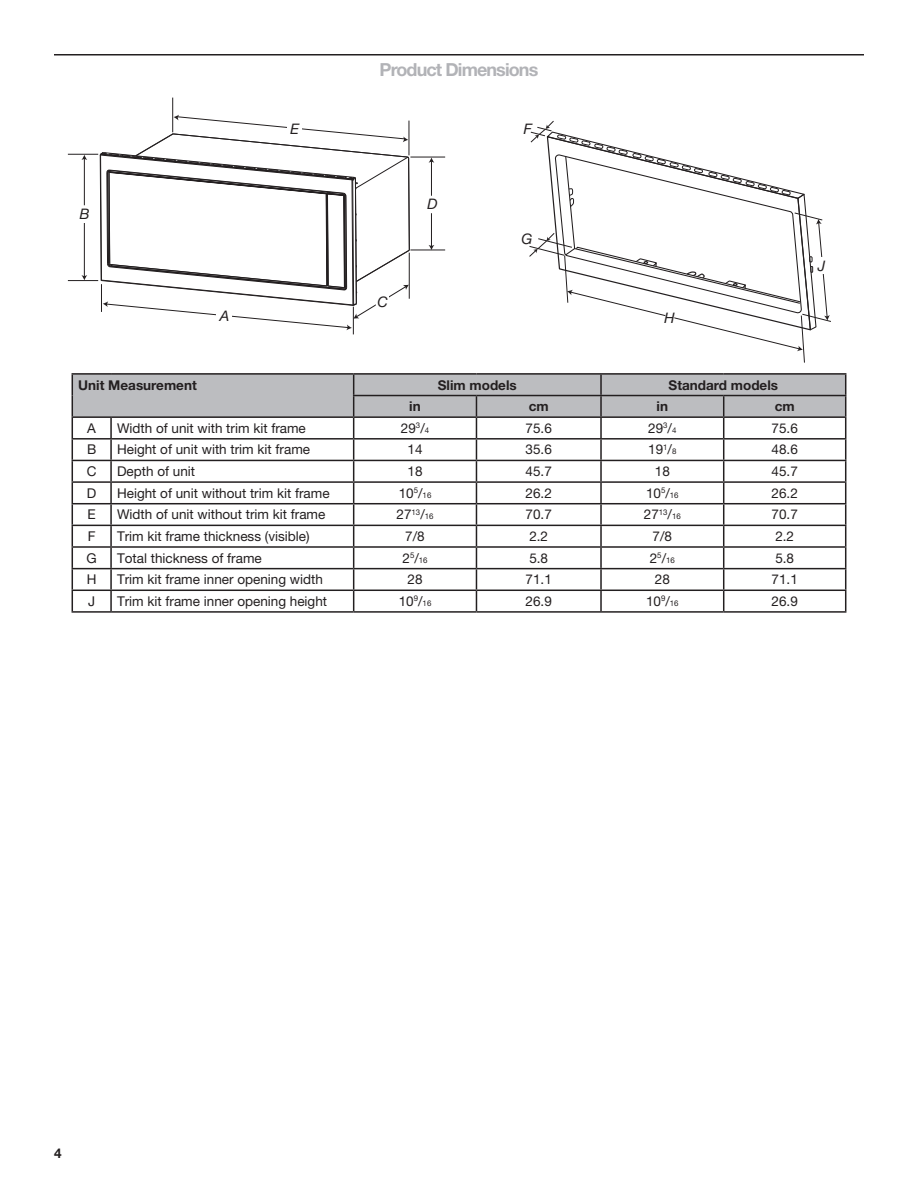
<style>
.page{position:relative;width:918px;height:1188px;background:#fff}
.page>*{position:absolute;margin:0;border:0;box-sizing:border-box;transform-origin:0 0}
.Heading_2{font:700 18px "Helvetica Neue LT Std";letter-spacing:-.05em;color:#b2b3b7}
.t1{font:italic 14.7px "Neue Helvetica BQ";color:#231f20}
.Body{font:13.5px "Helvetica Neue LT Std";color:#231f20}
.Body_Centered{font:13.5px "Helvetica Neue LT Std";color:#231f20}
.Body_Bold{font:700 13.5px "Helvetica Neue LT Std";color:#231f20}
.Body_Bold_Centered{font:700 13.5px "Helvetica Neue LT Std";color:#231f20}
.Body_Centered-2{font:7.8px "Helvetica Neue LT Std";color:#231f20}
.s1{font-size:7.8px}
.s2{font-size:13.5px}
</style>
<div class="page">
<hr style="left:54px;top:54px;width:810px;height:2px;background:#231f20">
<hr style="left:72px;top:373px;width:39px;height:2px;background:#231f20">
<hr style="left:111px;top:373px;width:243px;height:2px;background:#231f20">
<hr style="left:354px;top:373px;width:122px;height:2px;background:#231f20">
<hr style="left:476px;top:373px;width:125px;height:2px;background:#231f20">
<hr style="left:601px;top:373px;width:123px;height:2px;background:#231f20">
<hr style="left:724px;top:373px;width:122px;height:2px;background:#231f20">
<hr style="left:72px;top:611px;width:39px;height:2px;background:#231f20">
<hr style="left:111px;top:611px;width:243px;height:2px;background:#231f20">
<hr style="left:354px;top:611px;width:122px;height:2px;background:#231f20">
<hr style="left:476px;top:611px;width:125px;height:2px;background:#231f20">
<hr style="left:601px;top:611px;width:123px;height:2px;background:#231f20">
<hr style="left:724px;top:611px;width:122px;height:2px;background:#231f20">
<svg style="left:72px;top:374px;width:774px;height:237px"></svg>
<hr style="left:600px;top:375px;width:2px;height:20px;background:#231f20">
<hr style="left:72px;top:416px;width:39px;height:2px;background:#231f20">
<hr style="left:111px;top:416px;width:243px;height:2px;background:#231f20">
<hr style="left:110px;top:418px;width:2px;height:20px;background:#231f20">
<hr style="left:431px;top:161px;width:1px;height:85px;background:#231f20">
<svg style="left:429px;top:158px;width:5px;height:5px"></svg>
<svg style="left:429px;top:245px;width:5px;height:5px"></svg>
<div style="left:427px;top:196px;width:8px;height:17px;background:#fff"></div>
<hr style="left:68px;top:154px;width:30px;height:1px;background:#231f20">
<hr style="left:68px;top:280px;width:30px;height:1px;background:#231f20">
<hr style="left:84px;top:158px;width:1px;height:119px;background:#231f20">
<svg style="left:81px;top:155px;width:6px;height:5px"></svg>
<svg style="left:81px;top:275px;width:6px;height:5px"></svg>
<div style="left:80px;top:206px;width:8px;height:16px;background:#fff"></div>
<hr style="left:410px;top:157px;width:35px;height:1px;background:#231f20">
<hr style="left:410px;top:250px;width:35px;height:1px;background:#231f20">
<hr style="left:172px;top:98px;width:1px;height:34px;background:#231f20">
<svg style="left:100px;top:115px;width:310px;height:219px"></svg>
<div style="left:217px;top:308px;width:15px;height:16px;background:#fff"></div>
<div style="left:376px;top:293px;width:13px;height:17px;background:#fff"></div>
<svg style="left:529px;top:120px;width:302px;height:243px"></svg>
<div style="left:666px;top:310px;width:8px;height:16px;background:#fff"></div>
<div style="left:818px;top:258px;width:8px;height:16px;background:#fff"></div>
<p class="t1" style="left:290px;top:120px;width:10px">E</p>
<h2 class="Heading_2" style="left:380px;top:58px;width:160px">Product Dimensions</h2>
<p class="t1" style="left:524px;top:120px;width:9px">F</p>
<p class="t1" style="left:80px;top:205px;width:11px">B</p>
<p class="t1" style="left:220px;top:307px;width:11px">A</p>
<p class="t1" style="left:378px;top:292px;width:12px">C</p>
<p class="t1" style="left:427px;top:195px;width:12px">D</p>
<p class="t1" style="left:521px;top:230px;width:13px">G</p>
<p class="t1" style="left:664px;top:309px;width:12px">H</p>
<p class="t1" style="left:818px;top:257px;width:9px">J</p>
<p class="Body_Bold" style="left:78px;top:376px;width:120px">Unit Measurement</p>
<p class="Body_Bold" style="left:438px;top:376px;width:80px">Slim models</p>
<p class="Body_Bold" style="left:669px;top:376px;width:111px">Standard models</p>
<p class="Body_Bold_Centered" style="left:409px;top:398px;width:13px">in</p>
<p class="Body_Bold_Centered" style="left:529px;top:398px;width:21px">cm</p>
<p class="Body_Bold_Centered" style="left:657px;top:398px;width:13px">in</p>
<p class="Body_Bold_Centered" style="left:775px;top:398px;width:21px">cm</p>
<p class="Body_Centered" style="left:87px;top:420px;width:10px">A</p>
<p class="Body" style="left:117px;top:420px;width:190px">Width of unit with trim kit frame</p>
<p class="Body_Centered" style="left:401px;top:420px;width:30px">29<sup>3</sup>/<span class="s1">4</span></p>
<p class="Body_Centered" style="left:526px;top:420px;width:28px">75.6</p>
<p class="Body_Centered" style="left:648px;top:420px;width:30px">29<sup>3</sup>/<span class="s1">4</span></p>
<p class="Body_Centered" style="left:772px;top:420px;width:28px">75.6</p>
<p class="Body_Centered" style="left:87px;top:442px;width:11px">B</p>
<p class="Body" style="left:117px;top:442px;width:195px">Height of unit with trim kit frame</p>
<p class="Body_Centered" style="left:408px;top:442px;width:17px">14</p>
<p class="Body_Centered" style="left:526px;top:442px;width:28px">35.6</p>
<p class="Body_Centered" style="left:648px;top:442px;width:30px">19<sup>1</sup>/<span class="s1">8</span></p>
<p class="Body_Centered" style="left:772px;top:442px;width:28px">48.6</p>
<p class="Body_Centered" style="left:87px;top:463px;width:11px">C</p>
<p class="Body" style="left:117px;top:463px;width:80px">Depth of unit</p>
<p class="Body_Centered" style="left:408px;top:463px;width:17px">18</p>
<p class="Body_Centered" style="left:526px;top:463px;width:28px">45.7</p>
<p class="Body_Centered" style="left:655px;top:463px;width:17px">18</p>
<p class="Body_Centered" style="left:772px;top:463px;width:28px">45.7</p>
<p class="Body_Centered" style="left:87px;top:485px;width:11px">D</p>
<p class="Body" style="left:117px;top:485px;width:214px">Height of unit without trim kit frame</p>
<p class="Body_Centered" style="left:399px;top:485px;width:34px">10<sup>5</sup>/<span class="s1">16</span></p>
<p class="Body_Centered" style="left:526px;top:485px;width:28px">26.2</p>
<p class="Body_Centered" style="left:646px;top:485px;width:34px">10<sup>5</sup>/<span class="s1">16</span></p>
<p class="Body_Centered" style="left:772px;top:485px;width:28px">26.2</p>
<p class="Body_Centered" style="left:88px;top:507px;width:10px">E</p>
<p class="Body" style="left:117px;top:507px;width:210px">Width of unit without trim kit frame</p>
<p class="Body_Centered-2" style="left:397px;top:510px;width:39px"><span class="s2">27</span>13<span class="s2">/</span>16</p>
<p class="Body_Centered" style="left:526px;top:507px;width:28px">70.7</p>
<p class="Body_Centered-2" style="left:644px;top:510px;width:39px"><span class="s2">27</span>13<span class="s2">/</span>16</p>
<p class="Body_Centered" style="left:772px;top:507px;width:28px">70.7</p>
<p class="Body_Centered" style="left:88px;top:528px;width:9px">F</p>
<p class="Body" style="left:117px;top:528px;width:194px">Trim kit frame thickness (visible)</p>
<p class="Body_Centered" style="left:405px;top:528px;width:21px">7/8</p>
<p class="Body_Centered" style="left:529px;top:528px;width:20px">2.2</p>
<p class="Body_Centered" style="left:653px;top:528px;width:21px">7/8</p>
<p class="Body_Centered" style="left:775px;top:528px;width:20px">2.2</p>
<p class="Body_Centered" style="left:87px;top:550px;width:12px">G</p>
<p class="Body" style="left:117px;top:550px;width:146px">Total thickness of frame</p>
<p class="Body_Centered-2" style="left:403px;top:555px;width:27px"><span class="s2">2</span>5<span class="s2">/</span>16</p>
<p class="Body_Centered" style="left:529px;top:550px;width:20px">5.8</p>
<p class="Body_Centered-2" style="left:650px;top:555px;width:27px"><span class="s2">2</span>5<span class="s2">/</span>16</p>
<p class="Body_Centered" style="left:775px;top:550px;width:20px">5.8</p>
<p class="Body_Centered" style="left:87px;top:571px;width:11px">H</p>
<p class="Body" style="left:117px;top:571px;width:207px">Trim kit frame inner opening width</p>
<p class="Body_Centered" style="left:408px;top:571px;width:17px">28</p>
<p class="Body_Centered" style="left:526px;top:571px;width:28px">71.1</p>
<p class="Body_Centered" style="left:655px;top:571px;width:17px">28</p>
<p class="Body_Centered" style="left:772px;top:571px;width:28px">71.1</p>
<p class="Body_Centered" style="left:88px;top:593px;width:9px">J</p>
<p class="Body" style="left:117px;top:593px;width:212px">Trim kit frame inner opening height</p>
<p class="Body_Centered" style="left:399px;top:593px;width:34px">10<sup>9</sup>/<span class="s1">16</span></p>
<p class="Body_Centered" style="left:526px;top:593px;width:28px">26.9</p>
<p class="Body_Centered" style="left:646px;top:593px;width:34px">10<sup>9</sup>/<span class="s1">16</span></p>
<p class="Body_Centered" style="left:772px;top:593px;width:28px">26.9</p>
<p class="Body_Bold" style="left:54px;top:1145px;width:9px">4</p>
</div>
